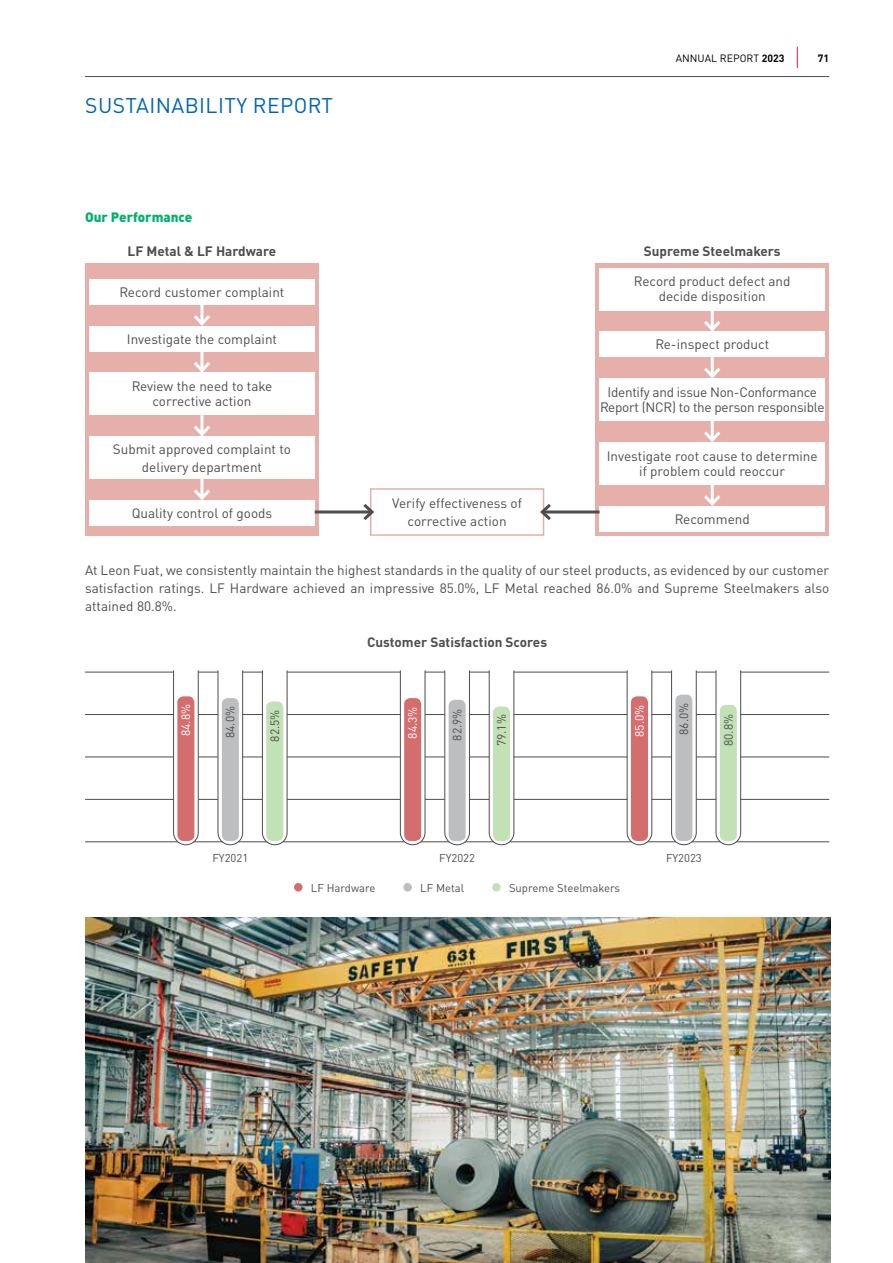
<style>
.page{position:relative;width:893px;height:1263px;background:#fff}
.page>*{position:absolute;margin:0;border:0;box-sizing:border-box;transform-origin:0 0}
.t1{font:21px "DIN Pro";color:#0064b1}
.t2{font:13.5px/18px "DIN Pro";color:#4d4d4f;text-align:center}
.t3{font:13.5px/15px "DIN Pro";letter-spacing:-.02em;color:#4d4d4f;text-align:center}
.t4{font:700 13.5px "DIN Pro";color:#4d4d4f}
.t5{font:900 13.5px "DIN Pro";color:#00b26b}
.t6{font:12px "DIN Pro";color:#4d4d4f}
.t7{font:12px "DIN Pro";color:#fff}
.t8{font:11.25px "DIN Pro";color:#4d4d4f}
.t9{font:10.5px "DIN";color:#000}
.t10{font:700 10.5px "DIN";color:#000}
.s1{font-weight:700}
</style>
<div class="page">
<div style="left:85px;top:264px;width:234px;height:272px;background:#e6afaa"></div>
<div style="left:370px;top:488px;width:174px;height:48px;border:2px solid #e6afaa"></div>
<div style="left:595px;top:264px;width:234px;height:272px;background:#e6afaa"></div>
<hr style="left:200px;top:305px;width:3px;height:19px;background:#fff">
<svg style="left:194px;top:312px;width:16px;height:14px"></svg>
<hr style="left:711px;top:310px;width:3px;height:19px;background:#fff">
<svg style="left:701px;top:318px;width:23px;height:14px"></svg>
<hr style="left:200px;top:351px;width:3px;height:19px;background:#fff">
<svg style="left:191px;top:359px;width:22px;height:14px"></svg>
<hr style="left:711px;top:357px;width:3px;height:19px;background:#fff">
<svg style="left:704px;top:364px;width:17px;height:14px"></svg>
<hr style="left:200px;top:415px;width:3px;height:19px;background:#fff">
<svg style="left:194px;top:422px;width:16px;height:14px"></svg>
<hr style="left:711px;top:421px;width:3px;height:19px;background:#fff">
<svg style="left:704px;top:428px;width:17px;height:14px"></svg>
<hr style="left:200px;top:479px;width:3px;height:19px;background:#fff">
<svg style="left:194px;top:486px;width:16px;height:14px"></svg>
<hr style="left:711px;top:485px;width:3px;height:19px;background:#fff">
<svg style="left:704px;top:492px;width:17px;height:14px"></svg>
<div style="left:89px;top:279px;width:226px;height:26px;background:#fff"></div>
<div style="left:600px;top:268px;width:225px;height:42px;background:#fff"></div>
<div style="left:89px;top:326px;width:226px;height:25px;background:#fff"></div>
<div style="left:600px;top:332px;width:225px;height:25px;background:#fff"></div>
<div style="left:89px;top:373px;width:226px;height:42px;background:#fff"></div>
<div style="left:600px;top:378px;width:225px;height:43px;background:#fff"></div>
<div style="left:89px;top:436px;width:226px;height:43px;background:#fff"></div>
<div style="left:600px;top:442px;width:225px;height:43px;background:#fff"></div>
<div style="left:89px;top:500px;width:226px;height:26px;background:#fff"></div>
<div style="left:600px;top:506px;width:225px;height:25px;background:#fff"></div>
<hr style="left:315px;top:510px;width:57px;height:3px;background:#4d4d4f">
<svg style="left:360px;top:501px;width:14px;height:22px"></svg>
<hr style="left:542px;top:510px;width:58px;height:3px;background:#4d4d4f">
<svg style="left:540px;top:501px;width:14px;height:22px"></svg>
<hr style="left:85px;top:799px;width:744px;height:1px;background:#4d4d4f">
<hr style="left:85px;top:841px;width:744px;height:1px;background:#4d4d4f">
<hr style="left:85px;top:757px;width:744px;height:1px;background:#4d4d4f">
<hr style="left:85px;top:714px;width:744px;height:1px;background:#4d4d4f">
<hr style="left:85px;top:672px;width:744px;height:1px;background:#4d4d4f">
<svg style="left:173px;top:670px;width:26px;height:175px"></svg>
<svg style="left:400px;top:670px;width:26px;height:175px"></svg>
<svg style="left:626px;top:670px;width:27px;height:175px"></svg>
<svg style="left:217px;top:670px;width:26px;height:175px"></svg>
<svg style="left:444px;top:670px;width:26px;height:175px"></svg>
<svg style="left:671px;top:670px;width:26px;height:175px"></svg>
<svg style="left:262px;top:670px;width:26px;height:175px"></svg>
<svg style="left:488px;top:670px;width:27px;height:175px"></svg>
<svg style="left:715px;top:670px;width:26px;height:175px"></svg>
<div style="left:177px;top:696px;width:17px;height:145px;background:#d46d6e;border-radius:6px"></div>
<div style="left:404px;top:698px;width:17px;height:143px;background:#d46d6e;border-radius:6px"></div>
<div style="left:631px;top:696px;width:17px;height:145px;background:#d46d6e;border-radius:6px"></div>
<div style="left:222px;top:698px;width:17px;height:143px;background:#bcbec0;border-radius:6px"></div>
<div style="left:449px;top:700px;width:17px;height:141px;background:#bcbec0;border-radius:6px"></div>
<div style="left:675px;top:695px;width:17px;height:146px;background:#bcbec0;border-radius:6px"></div>
<div style="left:266px;top:701px;width:17px;height:140px;background:#c2e1b5;border-radius:6px"></div>
<div style="left:493px;top:706px;width:17px;height:135px;background:#c2e1b5;border-radius:6px"></div>
<div style="left:720px;top:705px;width:17px;height:136px;background:#c2e1b5;border-radius:6px"></div>
<div style="left:294px;top:883px;width:9px;height:8px;background:#d46d6e;border-radius:50%"></div>
<div style="left:403px;top:883px;width:9px;height:8px;background:#bcbec0;border-radius:50%"></div>
<div style="left:492px;top:883px;width:9px;height:8px;background:#c2e1b5;border-radius:50%"></div>
<img style="left:85px;top:917px;width:745px;height:346px">
<svg style="left:797px;top:47px;width:1px;height:21px"></svg>
<hr style="left:85px;top:76px;width:744px;height:1px;background:#4d4d4f">
<h1 class="t1" style="left:85px;top:89px;width:26px">Sustainability</h1>
<h1 class="t1" style="left:253px;top:89px;width:41px">REport</h1>
<p class="t5" style="left:85px;top:206px;width:109px">Our Performance</p>
<p class="t9" style="left:676px;top:51px;width:110px">ANNUAL REPORT <span class="s1">2023</span></p>
<p class="t10" style="left:818px;top:51px;width:13px">71</p>
<p class="t4" style="left:128px;top:240px;width:150px">LF Metal &amp; LF Hardware</p>
<p class="t4" style="left:644px;top:240px;width:138px">Supreme Steelmakers</p>
<p class="t2" style="left:120px;top:281px;width:166px">Record customer complaint</p>
<p class="t2" style="left:634px;top:273px;width:158px;line-height:15px">Record product defect and decide disposition</p>
<p class="t2" style="left:127px;top:328px;width:152px">Investigate the complaint</p>
<p class="t2" style="left:655px;top:334px;width:115px">Re-inspect product</p>
<p class="t2" style="left:132px;top:378px;width:142px;line-height:15px">Review the need to take corrective action</p>
<p class="t3" style="left:600px;top:383px;width:226px">Identify and issue Non-Conformance<br>Report (NCR) to the person responsible</p>
<p class="t2" style="left:113px;top:438px;width:180px">Submit approved complaint to delivery department</p>
<p class="t2" style="left:607px;top:447px;width:212px;line-height:15px">Investigate root cause to determine if problem could reoccur</p>
<p class="t2" style="left:132px;top:503px;width:142px">Quality control of goods</p>
<p class="t2" style="left:675px;top:508px;width:77px">Recommend</p>
<p class="t2" style="left:392px;top:493px;width:131px">Verify effectiveness of corrective action</p>
<p class="t2" style="left:85px;top:560px;width:746px;text-align:justify">At Leon Fuat, we consistently maintain the highest standards in the quality of our steel products, as evidenced by our customer satisfaction ratings. LF Hardware achieved an impressive 85.0%, LF Metal reached 86.0% and Supreme Steelmakers also attained 80.8%.</p>
<p class="t4" style="left:367px;top:631px;width:181px">Customer Satisfaction Scores</p>
<p class="t7" style="left:176px;top:736px;width:34px;rotate:-90deg">84.8%</p>
<p class="t6" style="left:221px;top:738px;width:34px;rotate:-90deg">84.0%</p>
<p class="t7" style="left:403px;top:739px;width:34px;rotate:-90deg">84.3%</p>
<p class="t6" style="left:448px;top:741px;width:34px;rotate:-90deg">82.9%</p>
<p class="t7" style="left:630px;top:737px;width:34px;rotate:-90deg">85.0%</p>
<p class="t6" style="left:674px;top:735px;width:34px;rotate:-90deg">86.0%</p>
<p class="t6" style="left:265px;top:741px;width:34px;rotate:-90deg">82.5%</p>
<p class="t6" style="left:492px;top:746px;width:34px;rotate:-90deg">79.1%</p>
<p class="t6" style="left:719px;top:746px;width:34px;rotate:-90deg">80.8%</p>
<p class="t8" style="left:212px;top:849px;width:37px">FY2021</p>
<p class="t8" style="left:439px;top:849px;width:37px">FY2022</p>
<p class="t8" style="left:666px;top:849px;width:37px">FY2023</p>
<p class="t8" style="left:311px;top:879px;width:66px">LF Hardware</p>
<p class="t8" style="left:420px;top:879px;width:45px">LF Metal</p>
<p class="t8" style="left:509px;top:879px;width:113px">Supreme Steelmakers</p>
</div>
